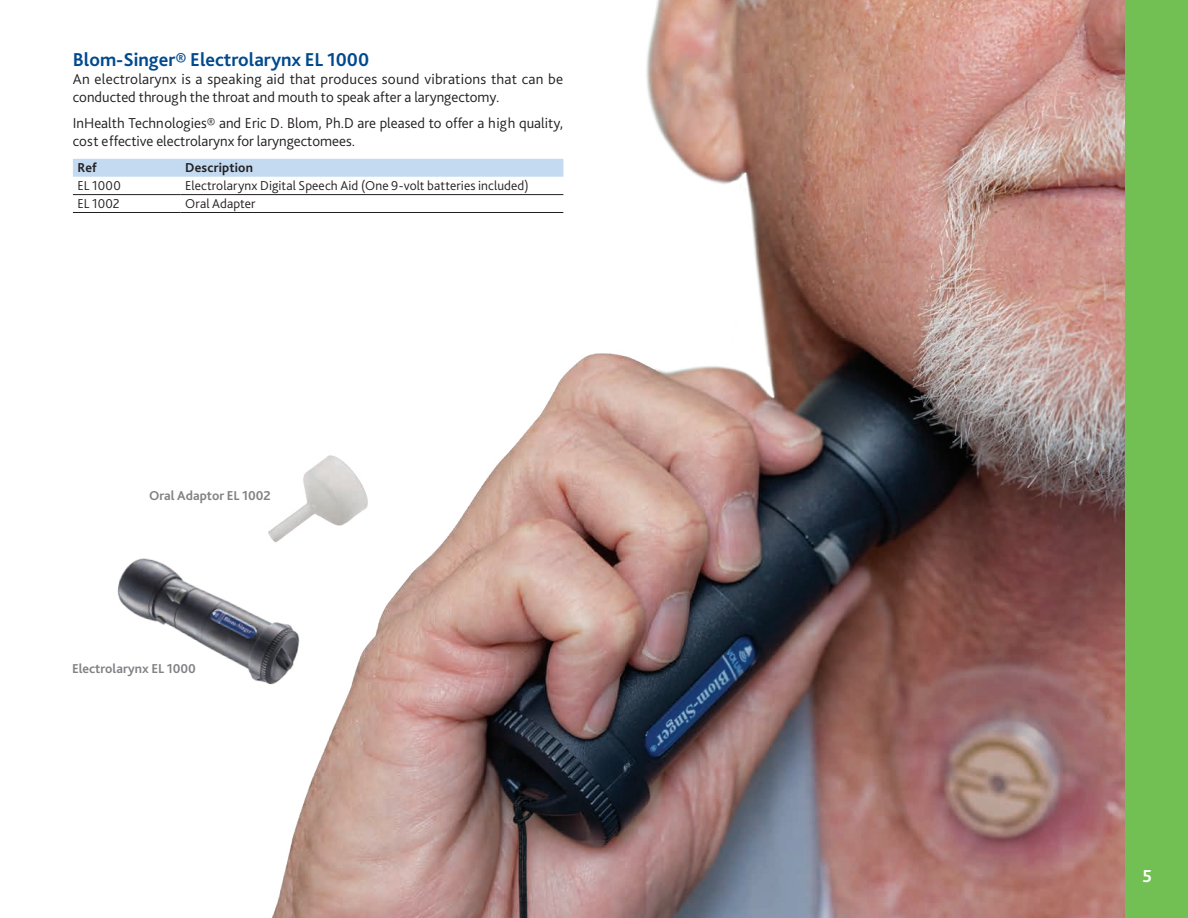
<style>
.page{position:relative;width:1188px;height:918px;background:#fff}
.page>*{position:absolute;margin:0;border:0;box-sizing:border-box;transform-origin:0 0}
.t1{font:700 19.5px "Bliss Pro";color:#01498e}
.t2{font:700 18px "Bliss Pro";color:#fff}
.t3{font:300 15px/18px "Bliss Pro";color:#231f20}
.t4{font:300 13.5px "Bliss Pro";letter-spacing:.01em;color:#231f20}
.t5{font:700 13.5px "Bliss Pro";color:#808285}
.t6{font:700 13.5px "Bliss Pro";letter-spacing:.01em;color:#231f20}
</style>
<div class="page">
<div style="left:1125px;top:0;width:63px;height:918px;background:#72c054"></div>
<img style="left:240px;top:0;width:885px;height:918px">
<div style="left:73px;top:159px;width:490px;height:18px;background:#c3daf1"></div>
<hr style="left:73px;top:194px;width:108px;height:1px;background:#231f20">
<hr style="left:181px;top:194px;width:382px;height:1px;background:#231f20">
<hr style="left:73px;top:212px;width:108px;height:1px;background:#231f20">
<hr style="left:181px;top:212px;width:382px;height:1px;background:#231f20">
<img style="left:117px;top:542px;width:191px;height:151px">
<img style="left:260px;top:445px;width:116px;height:106px">
<h1 class="t1" style="left:73px;top:48px;width:298px">Blom-Singer® Electrolarynx EL 1000</h1>
<p class="t3" style="left:73px;top:70px;width:492px">An electrolarynx is a speaking aid that produces sound vibrations that can be conducted through the throat and mouth to speak after a laryngectomy.</p>
<p class="t3" style="left:73px;top:113px;width:492px">InHealth Technologies® and Eric D. Blom, Ph.D are pleased to offer a high quality, cost effective electrolarynx for laryngectomees.</p>
<p class="t6" style="left:77px;top:159px;width:21px">Ref</p>
<p class="t6" style="left:185px;top:159px;width:69px">Description</p>
<p class="t4" style="left:77px;top:177px;width:45px">EL 1000</p>
<p class="t4" style="left:185px;top:177px;width:345px">Electrolarynx Digital Speech Aid (One 9-volt batteries included)</p>
<p class="t4" style="left:77px;top:195px;width:44px">EL 1002</p>
<p class="t4" style="left:185px;top:195px;width:72px">Oral Adapter</p>
<p class="t5" style="left:149px;top:487px;width:123px">Oral Adaptor EL 1002</p>
<p class="t5" style="left:72px;top:661px;width:125px">Electrolarynx EL 1000</p>
<p class="t2" style="left:1142px;top:865px;width:11px">5</p>
</div>
